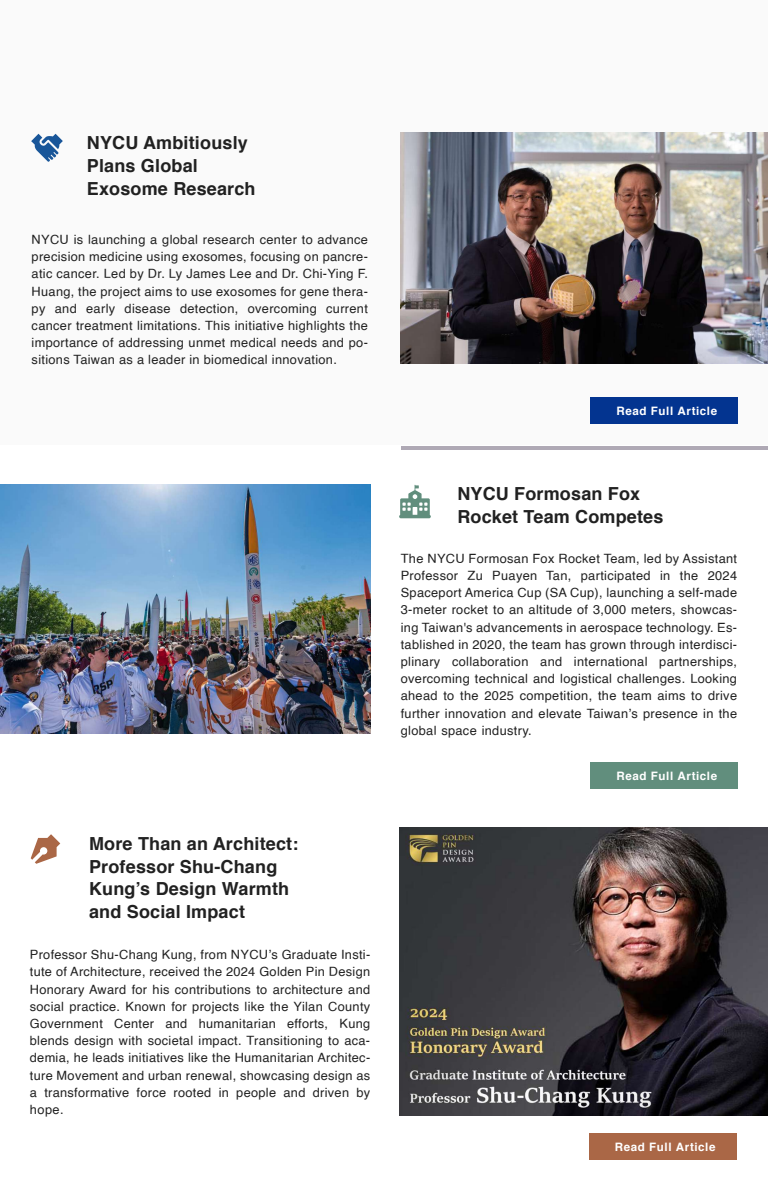
<style>
.page{position:relative;width:768px;height:1200px;background:#fff}
.page>*{position:absolute;margin:0;border:0;box-sizing:border-box;transform-origin:0 0}
.t1{font:700 18px/22.8px "Helvetica";letter-spacing:.01em;color:#212121}
.t2{font:12.8px/17.2px "Helvetica";letter-spacing:.025em;color:#212121;text-align:justify}
.t3{font:700 11.6px "Helvetica";letter-spacing:.05em;color:#fff}
.s1{color:rgb(33 33 33/0)}
</style>
<div class="page">
<div style="left:0;top:0;width:768px;height:445px;background:#fafafa"></div>
<div style="left:591px;top:397px;width:147px;height:27px;background:#033490"></div>
<svg style="left:31px;top:134px;width:32px;height:28px"></svg>
<hr style="left:401px;top:446px;width:367px;height:4px;background:#afa9b5">
<div style="left:591px;top:762px;width:147px;height:27px;background:#618e7d"></div>
<svg style="left:399px;top:485px;width:32px;height:33px"></svg>
<svg style="left:31px;top:834px;width:29px;height:30px"></svg>
<img style="left:400px;top:828px;width:368px;height:287px">
<div style="left:589px;top:1133px;width:147px;height:27px;background:#aa6746"></div>
<img style="left:0;top:485px;width:370px;height:248px">
<img style="left:400px;top:132px;width:368px;height:231px">
<h1 class="t1" style="left:87px;top:132px;width:170px">NYCU Ambitiously<br>Plans Global<br>Exosome Research</h1>
<p class="t2" style="left:32px;top:231px;width:338px">NYCU is launching a global research center to advance precision medicine using exosomes, focusing on pancre&shy;atic cancer. Led by Dr. Ly James Lee and Dr. Chi-Ying F.<br>Huang, the project aims to use exosomes for gene thera&shy;py and early disease detection, overcoming current cancer treatment limitations. This initiative highlights the importance of addressing unmet medical needs and po&shy;sitions Taiwan as a leader in biomedical innovation.<span class="s1">........</span></p>
<h1 class="t1" style="left:89px;top:832px;width:211px">More Than an Architect:<br>Professor Shu-Chang<br>Kung’s Design Warmth and Social Impact</h1>
<p class="t2" style="left:30px;top:946px;width:342px">Professor Shu-Chang Kung, from NYCU’s Graduate Insti&shy;tute of Architecture, received the 2024 Golden Pin Design Honorary Award for his contributions to architecture and social practice. Known for projects like the Yilan County Government Center and humanitarian efforts, Kung blends design with societal impact. Transitioning to aca&shy;demia, he leads initiatives like the Humanitarian Architec&shy;ture Movement and urban renewal, showcasing design as a transformative force rooted in people and driven by</p>
<p class="t3" style="left:616px;top:402px;width:102px">Read Full Article</p>
<h1 class="t1" style="left:457px;top:483px;width:208px">NYCU Formosan Fox<br>Rocket Team Competes</h1>
<p class="t2" style="left:401px;top:550px;width:338px">The NYCU Formosan Fox Rocket Team, led by Assistant Professor Zu Puayen Tan, participated in the 2024<br>Spaceport America Cup (SA Cup), launching a self-made 3-meter rocket to an altitude of 3,000 meters, showcas&shy;ing Taiwan's advancements in aerospace technology. Es&shy;tablished in 2020, the team has grown through interdisci&shy;plinary collaboration and international partnerships, overcoming technical and logistical challenges. Looking ahead to the 2025 competition, the team aims to drive further innovation and elevate Taiwan’s presence in the</p>
<p class="t3" style="left:616px;top:767px;width:102px">Read Full Article</p>
<p class="t3" style="left:615px;top:1138px;width:102px">Read Full Article</p>
</div>
